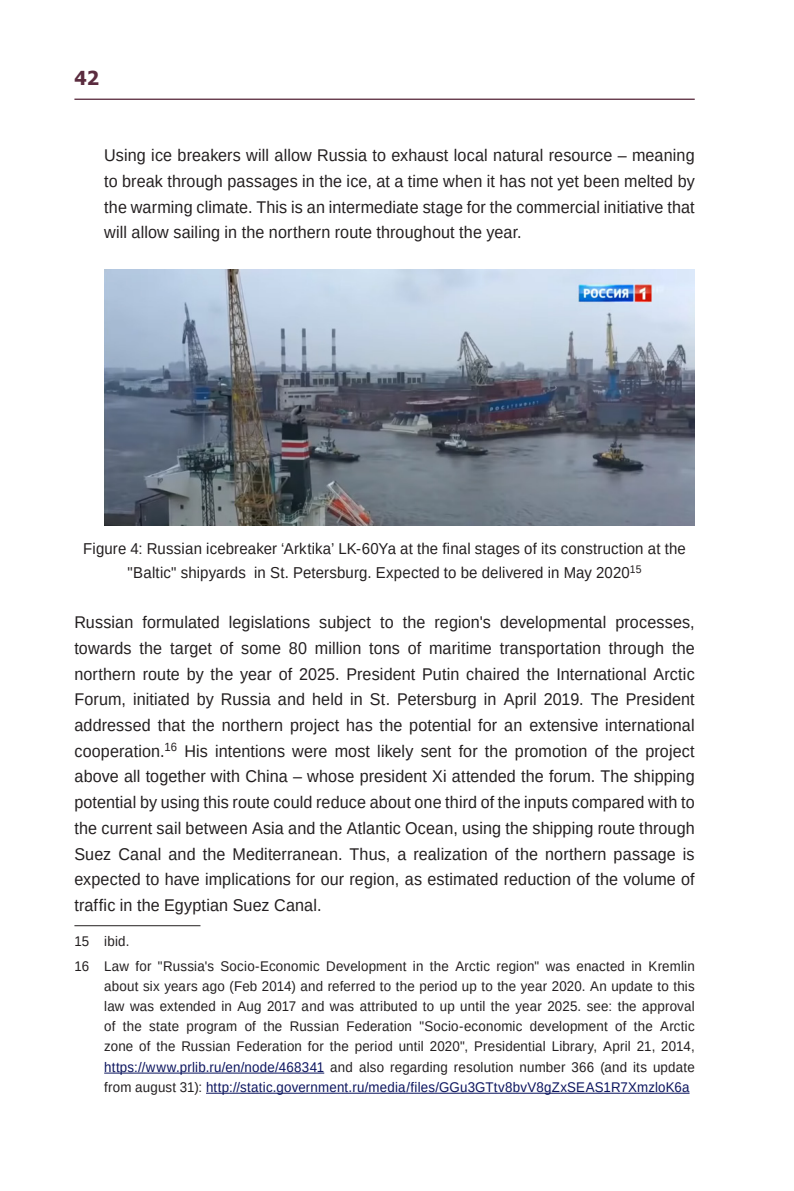
<style>
.page{position:relative;width:794px;height:1191px;background:#fff}
.page>*{position:absolute;margin:0;border:0;box-sizing:border-box;transform-origin:0 0}
.t1{font:700 19.25px "Tahoma";color:#5b2c3f}
.t2{font:16.97px/25.7px "Arimo";letter-spacing:.01em;color:#231f20;text-align:justify;scale:.95 1}
.איור{font:15.75px/24px "Arimo";letter-spacing:.01em;color:#231f20;text-align:center;scale:.95 1}
.הערת_שוליים{font:14px/20.1px "Arimo";letter-spacing:.015em;color:#231f20;text-align:justify;scale:.95 1}
.s1{color:#0b145e}
</style>
<div class="page">
<hr style="left:74px;top:99px;width:620px;height:1px;background:#5b2c3f">
<img style="left:104px;top:269px;width:590px;height:256px">
<hr style="left:74px;top:925px;width:126px;height:1px;background:#231f20">
<hr style="left:104px;top:1072px;width:220px;height:1px;background:#0b145e">
<hr style="left:206px;top:1093px;width:483px;height:1px;background:#0b145e">
<p class="t1" style="left:74px;top:65px;width:26px">42</p>
<p class="t2" style="left:104px;top:143px;width:623px">Using ice breakers will allow Russia to exhaust local natural resource – meaning to break through passages in the ice, at a time when it has not yet been melted by the warming climate. This is an intermediate stage for the commercial initiative that will allow sailing in the northern route throughout the year.</p>
<p class="איור" style="left:83px;top:537px;width:636px">Figure 4: Russian icebreaker ‘Arktika’ LK-60Ya at the final stages of its construction at the "Baltic" shipyards in St. Petersburg. Expected to be delivered in May 2020<sup>15</sup></p>
<p class="t2" style="left:74px;top:610px;width:654px">Russian formulated legislations subject to the region's developmental processes, towards the target of some 80 million tons of maritime transportation through the northern route by the year of 2025. President Putin chaired the International Arctic Forum, initiated by Russia and held in St. Petersburg in April 2019. The President addressed that the northern project has the potential for an extensive international cooperation.<sup>16</sup> His intentions were most likely sent for the promotion of the project above all together with China – whose president Xi attended the forum. The shipping potential by using this route could reduce about one third of the inputs compared with to the current sail between Asia and the Atlantic Ocean, using the shipping route through Suez Canal and the Mediterranean. Thus, a realization of the northern passage is expected to have implications for our region, as estimated reduction of the volume of traffic in the Egyptian Suez Canal.</p>
<p class="הערת_שוליים" style="left:74px;top:931px;width:59px">15 ibid.</p>
<p class="הערת_שוליים" style="left:104px;top:956px;width:623px;text-indent:-30px">16 Law for "Russia's Socio-Economic Development in the Arctic region" was enacted in Kremlin about six years ago (Feb 2014) and referred to the period up to the year 2020. An update to this law was extended in Aug 2017 and was attributed to up until the year 2025. see: the approval of the state program of the Russian Federation "Socio-economic development of the Arctic zone of the Russian Federation for the period until 2020", Presidential Library, April 21, 2014, <span class="s1">https://www.prlib.ru/en/node/468341</span> and also regarding resolution number 366 (and its update from august 31): <span class="s1">http://static.government.ru/media/files/GGu3GTtv8bvV8gZxSEAS1R7XmzloK6a</span></p>
</div>
